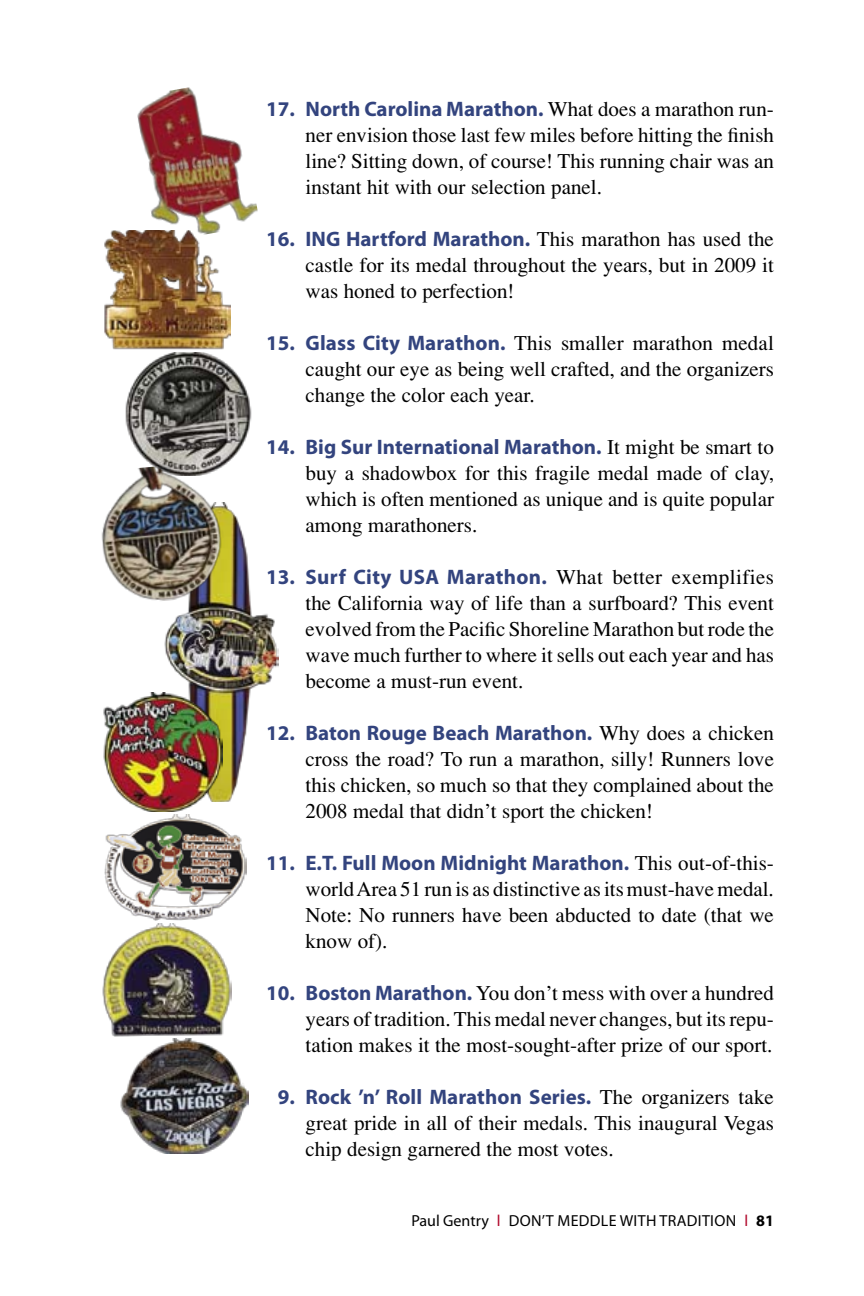
<style>
.page{position:relative;width:864px;height:1296px;background:#fff}
.page>*{position:absolute;margin:0;border:0;box-sizing:border-box;transform-origin:0 0}
.t1{font:21px/26px "Times";color:#000;text-align:justify}
.t2{font:700 21px "Myriad Pro";color:#33447e}
.t3{font:16px "Myriad Pro";color:#000}
.t4{font:16px "Myriad Pro";letter-spacing:.02em;color:#000}
.t5{font:700 16px "Myriad Pro";color:#000}
.s1{font-family:"Times";font-weight:400;color:#000}
.s2{font-family:"Myriad Pro";font-weight:700;color:#33447e}
.s3{color:#b0062a}
.s4{font-weight:400;color:#b0062a}
</style>
<div class="page">
<img style="left:164px;top:509px;width:114px;height:293px">
<img style="left:101px;top:476px;width:128px;height:130px">
<img style="left:131px;top:87px;width:127px;height:144px">
<img style="left:104px;top:231px;width:126px;height:118px">
<img style="left:125px;top:352px;width:127px;height:124px">
<img style="left:103px;top:692px;width:120px;height:120px">
<img style="left:104px;top:814px;width:143px;height:107px">
<img style="left:102px;top:923px;width:129px;height:113px">
<img style="left:120px;top:1038px;width:129px;height:115px">
<p class="t2" style="left:266px;top:97px;width:509px">17. N orth Carolina Marathon. <span class="s1">What does a marathon run-</span></p>
<p class="t1" style="left:306px;top:122px;width:470px">ner envision those last few miles before hitting the finish line? Sitting down, of course! This running chair was an instant hit with our selection panel.</p>
<p class="t2" style="left:266px;top:227px;width:509px">16. ING Hartford Marathon. <span class="s1">This marathon has used the</span></p>
<p class="t1" style="left:306px;top:252px;width:470px">castle for its medal throughout the years, but in 2009 it was honed to perfection!</p>
<p class="t1" style="left:306px;top:330px;width:470px;text-indent:-39px"><span class="s2">15. Glass City Marathon.</span> This smaller marathon medal caught our eye as being well crafted, and the organizers change the color each year.</p>
<p class="t2" style="left:266px;top:435px;width:509px">14. Big Sur International Marathon. <span class="s1">It might be smart to</span></p>
<p class="t1" style="left:306px;top:460px;width:470px">buy a shadowbox for this fragile medal made of clay, which is often mentioned as unique and is quite popular among marathoners.</p>
<p class="t2" style="left:266px;top:565px;width:509px">13. Surf City USA Marathon. <span class="s1">What better exemplifies</span></p>
<p class="t1" style="left:306px;top:590px;width:470px">the California way of life than a surfboard? This event evolved from the Pacific Shoreline Marathon but rode the wave much further to where it sells out each year and has become a must-run event.</p>
<p class="t2" style="left:266px;top:721px;width:509px">12. Baton Rouge Beach Marathon. <span class="s1">Why does a chicken</span></p>
<p class="t1" style="left:306px;top:746px;width:470px">cross the road? To run a marathon, silly! Runners love this chicken, so much so that they complained about the 2008 medal that didn’t sport the chicken!</p>
<p class="t2" style="left:266px;top:851px;width:509px">11. E.T. Full Moon Midnight Marathon. <span class="s1">This out-of-this-</span></p>
<p class="t1" style="left:306px;top:876px;width:470px">world Area 51 run is as distinctive as its must-have medal.<br>Note: No runners have been abducted to date (that we know of).</p>
<p class="t1" style="left:306px;top:980px;width:470px;text-indent:-39px"><span class="s2">10. Boston Marathon.</span> You don’t mess with over a hundred years of tradition. This medal never changes, but its repu&shy;tation makes it the most-sought-after prize of our sport.</p>
<p class="t2" style="left:278px;top:1085px;width:498px">9. Rock ’n’ Roll Marathon Series. <span class="s1">The organizers take</span></p>
<p class="t1" style="left:306px;top:1110px;width:470px">great pride in all of their medals. This inaugural Vegas chip design garnered the most votes.</p>
<p class="t3" style="left:411px;top:1212px;width:170px">PAUL GENTRY <span class="s3">L</span> DON’T MEDD</p>
<p class="t4" style="left:601px;top:1212px;width:78px">LE WITH TRAD</p>
<p class="t4" style="left:698px;top:1212px;width:25px">ITION</p>
<p class="t5" style="left:744px;top:1212px;width:31px"><span class="s4">L</span> 81</p>
</div>
